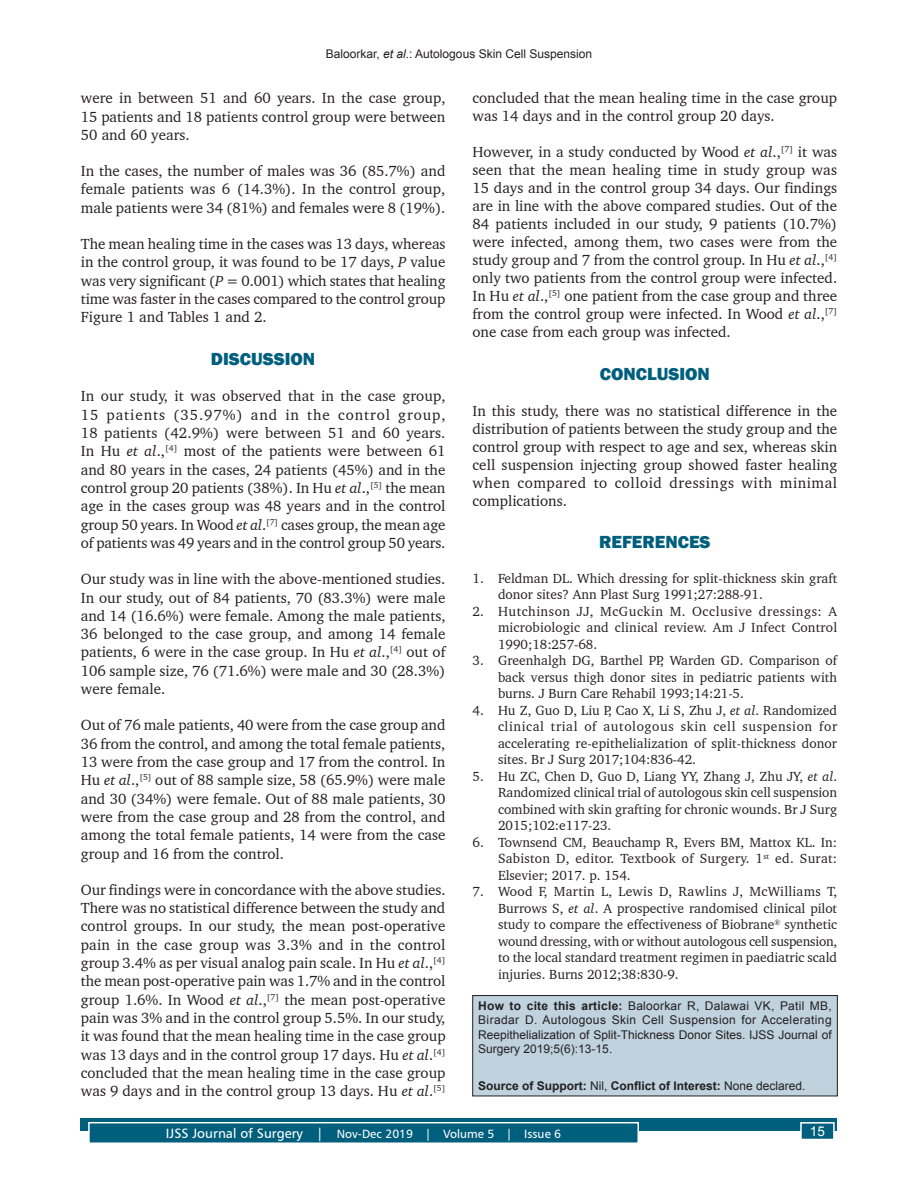
<style>
.page{position:relative;width:918px;height:1188px;background:#fff}
.page>*{position:absolute;margin:0;border:0;box-sizing:border-box;transform-origin:0 0}
.t1{font:800 18px "Franklin Gothic";color:#005f7d}
.TX{font:15px/18.3px "Charter BT";color:#231f20;text-align:justify}
.REF{font:13.5px/16.5px "Charter BT";color:#231f20;text-align:justify}
.t2{font:13.5px "Arial";color:#fff}
.SRC{font:12px/14.4px "Arial";color:#231f20;text-align:justify}
.SRC-2{font:700 12px "Arial";color:#231f20}
.t3{font:12px "Humanist 777 BT Roman B";color:#fff}
.s1{font-style:italic}
.s2{font-weight:700}
.s3{font-weight:400}
.s4{font-size:13.5px}
</style>
<div class="page">
<div style="left:81px;top:1119px;width:756px;height:12px;background:#005f7d"></div>
<div style="left:89px;top:1123px;width:549px;height:20px;background:#005f7d"></div>
<div style="left:88px;top:1122px;width:551px;height:22px;border:2px solid #fff"></div>
<div style="left:801px;top:1123px;width:33px;height:16px;background:#005f7d"></div>
<div style="left:800px;top:1122px;width:35px;height:18px;border:2px solid #fff"></div>
<div style="left:473px;top:996px;width:364px;height:100px;background:#bfd2de"></div>
<div style="left:472px;top:995px;width:366px;height:101px;border:1px solid #231f20"></div>
<p class="SRC" style="left:326px;top:47px;width:268px">Baloorkar, <span class="s1">et al</span>.: Autologous Skin Cell Suspension</p>
<p class="TX" style="left:81px;top:89px;width:366px">were in between 51 and 60 years. In the case group, 15 patients and 18 patients control group were between 50 and 60 years.</p>
<p class="TX" style="left:81px;top:162px;width:366px">In the cases, the number of males was 36 (85.7%) and female patients was 6 (14.3%). In the control group, male patients were 34 (81%) and females were 8 (19%).</p>
<p class="TX" style="left:81px;top:234px;width:366px">The mean healing time in the cases was 13 days, whereas in the control group, it was found to be 17 days, <span class="s1">P</span> value was very significant (<span class="s1">P</span> = 0.001) which states that healing time was faster in the cases compared to the control group Figure 1 and Tables 1 and 2.</p>
<h1 class="t1" style="left:211px;top:347px;width:106px">DISCUSSION</h1>
<p class="TX" style="left:81px;top:387px;width:366px">In our study, it was observed that in the case group, 15 patients (35.97%) and in the control group, 18 patients (42.9%) were between 51 and 60 years.<br>In Hu <span class="s1">et al</span>.,<sup>[4]</sup> most of the patients were between 61 and 80 years in the cases, 24 patients (45%) and in the control group 20 patients (38%). In Hu <span class="s1">et al</span>.,<sup>[5]</sup> the mean age in the cases group was 48 years and in the control group 50 years. In Wood <span class="s1">et al</span>.<sup>[7]</sup> cases group, the mean age of patients was 49 years and in the control group 50 years.</p>
<p class="TX" style="left:81px;top:570px;width:366px">Our study was in line with the above-mentioned studies.<br>In our study, out of 84 patients, 70 (83.3%) were male and 14 (16.6%) were female. Among the male patients, 36 belonged to the case group, and among 14 female patients, 6 were in the case group. In Hu <span class="s1">et al</span>.,<sup>[4]</sup> out of 106 sample size, 76 (71.6%) were male and 30 (28.3%) were female.</p>
<p class="TX" style="left:81px;top:716px;width:366px">Out of 76 male patients, 40 were from the case group and 36 from the control, and among the total female patients, 13 were from the case group and 17 from the control. In Hu <span class="s1">et al</span>.,<sup>[5]</sup> out of 88 sample size, 58 (65.9%) were male and 30 (34%) were female. Out of 88 male patients, 30 were from the case group and 28 from the control, and among the total female patients, 14 were from the case group and 16 from the control.</p>
<p class="TX" style="left:81px;top:880px;width:366px">Our findings were in concordance with the above studies.<br>There was no statistical difference between the study and control groups. In our study, the mean post-operative pain in the case group was 3.3% and in the control group 3.4% as per visual analog pain scale. In Hu <span class="s1">et al</span>.,<sup>[4] </sup>the mean post-operative pain was 1.7% and in the control group 1.6%. In Wood <span class="s1">et al</span>.,<sup>[7]</sup> the mean post-operative pain was 3% and in the control group 5.5%. In our study, it was found that the mean healing time in the case group was 13 days and in the control group 17 days. Hu <span class="s1">et al</span>.<sup>[4] </sup>concluded that the mean healing time in the case group was 9 days and in the control group 13 days. Hu <span class="s1">et al</span>.<sup>[5]</sup></p>
<p class="TX" style="left:472px;top:89px;width:366px">concluded that the mean healing time in the case group was 14 days and in the control group 20 days.</p>
<p class="TX" style="left:472px;top:143px;width:366px">However, in a study conducted by Wood <span class="s1">et al</span>.,<sup>[7]</sup> it was seen that the mean healing time in study group was 15 days and in the control group 34 days. Our findings are in line with the above compared studies. Out of the 84 patients included in our study, 9 patients (10.7%) were infected, among them, two cases were from the study group and 7 from the control group. In Hu <span class="s1">et al</span>.,<sup>[4] </sup>only two patients from the control group were infected.<br>In Hu <span class="s1">et al</span>.,<sup>[5]</sup> one patient from the case group and three from the control group were infected. In Wood <span class="s1">et al</span>.,<sup>[7] </sup>one case from each group was infected.</p>
<h1 class="t1" style="left:600px;top:362px;width:112px">CONCLUSION</h1>
<p class="TX" style="left:473px;top:401px;width:366px">In this study, there was no statistical difference in the distribution of patients between the study group and the control group with respect to age and sex, whereas skin cell suspension injecting group showed faster healing when compared to colloid dressings with minimal complications.</p>
<h1 class="t1" style="left:599px;top:531px;width:113px">REFERENCES</h1>
<p class="REF" style="left:498px;top:570px;width:341px;text-indent:-26px">1. Feldman DL. Which dressing for split-thickness skin graft donor sites? Ann Plast Surg 1991;27:288-91.</p>
<p class="REF" style="left:498px;top:603px;width:341px;text-indent:-26px">2. Hutchinson JJ, McGuckin M. Occlusive dressings: A microbiologic and clinical review. Am J Infect Control 1990;18:257-68.</p>
<p class="REF" style="left:498px;top:652px;width:341px;text-indent:-26px">3. Greenhalgh DG, Barthel PP, Warden GD. Comparison of back versus thigh donor sites in pediatric patients with burns. J Burn Care Rehabil 1993;14:21-5.</p>
<p class="REF" style="left:498px;top:702px;width:341px;text-indent:-26px">4. Hu Z, Guo D, Liu P, Cao X, Li S, Zhu J, <span class="s1">et al</span>. Randomized clinical trial of autologous skin cell suspension for accelerating re-epithelialization of split-thickness donor sites. Br J Surg 2017;104:836-42.</p>
<p class="REF" style="left:498px;top:768px;width:341px;text-indent:-26px">5. Hu ZC, Chen D, Guo D, Liang YY, Zhang J, Zhu JY, <span class="s1">et al</span>.<br>Randomized clinical trial of autologous skin cell suspension combined with skin grafting for chronic wounds. Br J Surg 2015;102:e117-23.</p>
<p class="REF" style="left:498px;top:834px;width:341px;text-indent:-26px">6. Townsend CM, Beauchamp R, Evers BM, Mattox KL. In:<br>Sabiston D, editor. Textbook of Surgery. 1<sup>st</sup> ed. Surat:<br>Elsevier; 2017. p. 154.</p>
<p class="REF" style="left:498px;top:883px;width:341px;text-indent:-26px">7. Wood F, Martin L, Lewis D, Rawlins J, McWilliams T, Burrows S, <span class="s1">et al</span>. A prospective randomised clinical pilot study to compare the effectiveness of Biobrane<sup>®</sup> synthetic wound dressing, with or without autologous cell suspension, to the local standard treatment regimen in paediatric scald injuries. Burns 2012;38:830-9.</p>
<p class="SRC" style="left:478px;top:999px;width:355px"><span class="s2">How to cite this article:</span> Baloorkar R, Dalawai VK, Patil MB, Biradar D. Autologous Skin Cell Suspension for Accelerating Reepithelialization of Split-Thickness Donor Sites. IJSS Journal of Surgery 2019;5(6):13-15.</p>
<p class="SRC-2" style="left:478px;top:1078px;width:329px">Source of Support: <span class="s3">Nil,</span> Conflict of Interest: <span class="s3">None declared.</span></p>
<p class="t3" style="left:166px;top:1126px;width:397px"><span class="s4">IJSS Journal of Surgery |</span> Nov-Dec 2019 | Volume 5 | Issue 6</p>
<p class="t2" style="left:810px;top:1122px;width:17px">15</p>
</div>
